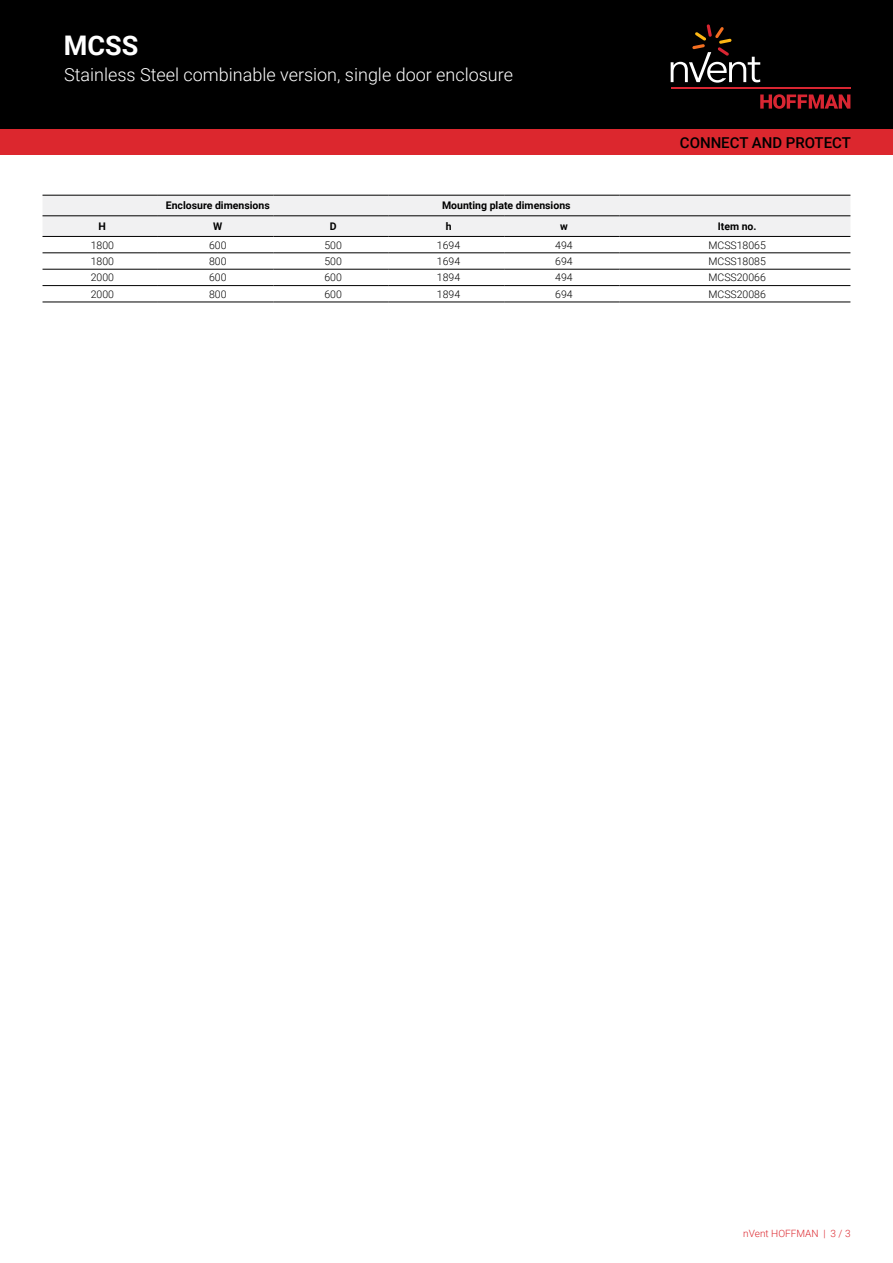
<style>
.page{position:relative;width:893px;height:1263px;background:#fff}
.page>*{position:absolute;margin:0;border:0;box-sizing:border-box;transform-origin:0 0}
.t1{font:700 27px "Roboto";color:#fff}
.t2{font:300 18px "Roboto";color:#fff}
.t3{font:500 15px "Roboto";color:#000}
.t4{font:300 10.5px "Roboto";color:#000}
.t5{font:700 10.5px "Roboto";color:#000}
.t6{font:300 10.05px "Roboto";color:#dc272e}
</style>
<div class="page">
<div style="left:0;top:0;width:893px;height:129px;background:#000"></div>
<svg style="left:760px;top:94px;width:90px;height:15px"></svg>
<hr style="left:671px;top:88px;width:179px;height:1px;background:#d92632">
<svg style="left:671px;top:24px;width:89px;height:59px"></svg>
<div style="left:0;top:129px;width:893px;height:26px;background:#dc272e"></div>
<div style="left:43px;top:196px;width:807px;height:40px;background:#f1f1f2"></div>
<hr style="left:43px;top:195px;width:115px;height:1px;background:#000">
<hr style="left:158px;top:195px;width:115px;height:1px;background:#000">
<hr style="left:273px;top:195px;width:116px;height:1px;background:#000">
<hr style="left:389px;top:195px;width:115px;height:1px;background:#000">
<hr style="left:504px;top:195px;width:116px;height:1px;background:#000">
<hr style="left:620px;top:195px;width:230px;height:1px;background:#000">
<hr style="left:43px;top:253px;width:115px;height:1px;background:#000">
<hr style="left:158px;top:253px;width:115px;height:1px;background:#000">
<hr style="left:273px;top:253px;width:116px;height:1px;background:#000">
<hr style="left:389px;top:253px;width:115px;height:1px;background:#000">
<hr style="left:504px;top:253px;width:116px;height:1px;background:#000">
<hr style="left:620px;top:253px;width:230px;height:1px;background:#000">
<hr style="left:43px;top:269px;width:115px;height:1px;background:#000">
<hr style="left:158px;top:269px;width:115px;height:1px;background:#000">
<hr style="left:273px;top:269px;width:116px;height:1px;background:#000">
<hr style="left:389px;top:269px;width:115px;height:1px;background:#000">
<hr style="left:504px;top:269px;width:116px;height:1px;background:#000">
<hr style="left:620px;top:269px;width:230px;height:1px;background:#000">
<hr style="left:43px;top:285px;width:115px;height:1px;background:#000">
<hr style="left:158px;top:285px;width:115px;height:1px;background:#000">
<hr style="left:273px;top:285px;width:116px;height:1px;background:#000">
<hr style="left:389px;top:285px;width:115px;height:1px;background:#000">
<hr style="left:504px;top:285px;width:116px;height:1px;background:#000">
<hr style="left:620px;top:285px;width:230px;height:1px;background:#000">
<hr style="left:43px;top:302px;width:115px;height:1px;background:#000">
<hr style="left:158px;top:302px;width:115px;height:1px;background:#000">
<hr style="left:273px;top:302px;width:116px;height:1px;background:#000">
<hr style="left:389px;top:302px;width:115px;height:1px;background:#000">
<hr style="left:504px;top:302px;width:116px;height:1px;background:#000">
<hr style="left:620px;top:302px;width:230px;height:1px;background:#000">
<hr style="left:43px;top:216px;width:115px;height:1px;background:#000">
<hr style="left:158px;top:216px;width:115px;height:1px;background:#000">
<hr style="left:273px;top:216px;width:116px;height:1px;background:#000">
<hr style="left:389px;top:216px;width:115px;height:1px;background:#000">
<hr style="left:504px;top:216px;width:116px;height:1px;background:#000">
<hr style="left:620px;top:216px;width:230px;height:1px;background:#000">
<hr style="left:43px;top:236px;width:115px;height:1px;background:#000">
<hr style="left:158px;top:236px;width:115px;height:1px;background:#000">
<hr style="left:273px;top:236px;width:116px;height:1px;background:#000">
<hr style="left:389px;top:236px;width:115px;height:1px;background:#000">
<hr style="left:504px;top:236px;width:116px;height:1px;background:#000">
<hr style="left:620px;top:236px;width:230px;height:1px;background:#000">
<h1 class="t1" style="left:64px;top:27px;width:76px">MCSS</h1>
<h2 class="t2" style="left:64px;top:62px;width:450px">Stainless Steel combinable version, single door enclosure</h2>
<p class="t5" style="left:166px;top:198px;width:106px">Enclosure dimensions</p>
<p class="t5" style="left:442px;top:198px;width:130px">Mounting plate dimensions</p>
<h3 class="t3" style="left:680px;top:132px;width:173px">CONNECT AND PROTECT</h3>
<p class="t5" style="left:99px;top:219px;width:9px">H</p>
<p class="t5" style="left:213px;top:219px;width:11px">W</p>
<p class="t5" style="left:330px;top:219px;width:8px">D</p>
<p class="t5" style="left:446px;top:219px;width:7px">h</p>
<p class="t5" style="left:560px;top:219px;width:9px">w</p>
<p class="t5" style="left:718px;top:219px;width:40px">Item no.</p>
<p class="t4" style="left:91px;top:237px;width:25px">1800</p>
<p class="t4" style="left:209px;top:237px;width:19px">600</p>
<p class="t4" style="left:324px;top:237px;width:19px">500</p>
<p class="t4" style="left:437px;top:237px;width:25px">1694</p>
<p class="t4" style="left:555px;top:237px;width:19px">494</p>
<p class="t4" style="left:708px;top:237px;width:59px">MCSS18065</p>
<p class="t4" style="left:91px;top:254px;width:25px">1800</p>
<p class="t4" style="left:209px;top:254px;width:19px">800</p>
<p class="t4" style="left:324px;top:254px;width:19px">500</p>
<p class="t4" style="left:437px;top:254px;width:25px">1694</p>
<p class="t4" style="left:555px;top:254px;width:19px">694</p>
<p class="t4" style="left:708px;top:254px;width:59px">MCSS18085</p>
<p class="t4" style="left:91px;top:270px;width:25px">2000</p>
<p class="t4" style="left:209px;top:270px;width:19px">600</p>
<p class="t4" style="left:324px;top:270px;width:19px">600</p>
<p class="t4" style="left:437px;top:270px;width:25px">1894</p>
<p class="t4" style="left:555px;top:270px;width:19px">494</p>
<p class="t4" style="left:708px;top:270px;width:59px">MCSS20066</p>
<p class="t4" style="left:91px;top:287px;width:25px">2000</p>
<p class="t4" style="left:209px;top:287px;width:19px">800</p>
<p class="t4" style="left:324px;top:287px;width:19px">600</p>
<p class="t4" style="left:437px;top:287px;width:25px">1894</p>
<p class="t4" style="left:555px;top:287px;width:19px">694</p>
<p class="t4" style="left:708px;top:287px;width:59px">MCSS20086</p>
<p class="t6" style="left:743px;top:1226px;width:109px">nVent HOFFMAN | 3 / 3</p>
</div>
